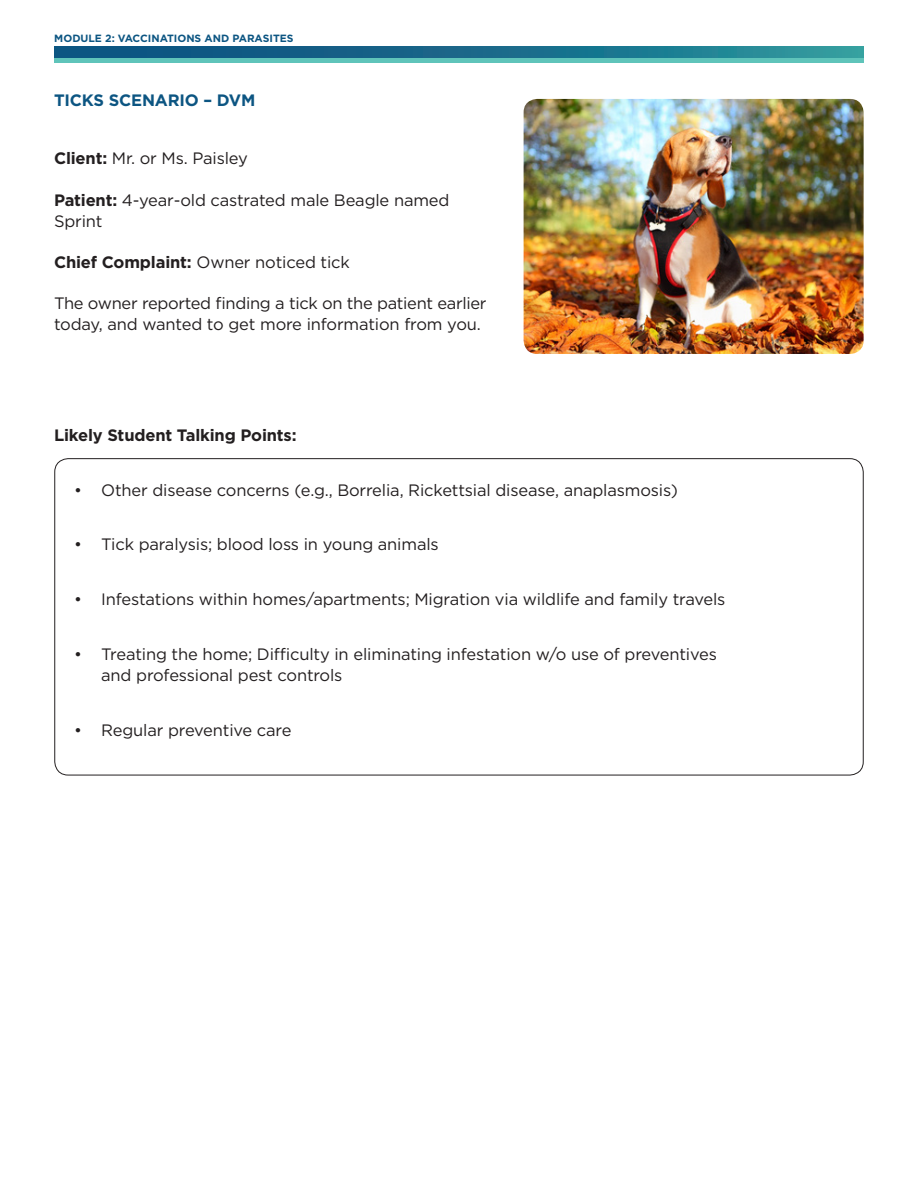
<style>
.page{position:relative;width:918px;height:1188px;background:#fff}
.page>*{position:absolute;margin:0;border:0;box-sizing:border-box;transform-origin:0 0}
.normal_body{font:16.5px/21px "Gotham";letter-spacing:-.01em;color:#231f20}
.normal_body-2{font:700 16.5px "Gotham";letter-spacing:-.01em;color:#231f20}
.normal_body-3{font:700 16.5px "Gotham";letter-spacing:-.01em;color:#0c5582}
.t1{font:700 10.5px "Gotham";color:#0c5582}
.s1{font-weight:700}
</style>
<div class="page">
<svg style="left:54px;top:46px;width:810px;height:13px;background:#1e748f"></svg>
<hr style="left:54px;top:59px;width:810px;height:4px;background:#5fc4ba">
<img style="left:524px;top:99px;width:340px;height:255px">
<p class="t1" style="left:54px;top:32px;width:86px">Module 2: Vaccin</p>
<p class="t1" style="left:160px;top:32px;width:16px">ations</p>
<p class="t1" style="left:205px;top:32px;width:89px">an d Parasites</p>
<p class="normal_body-3" style="left:54px;top:91px;width:203px">TICKS SCENARIO – DVM</p>
<p class="normal_body" style="left:54px;top:148px;width:195px"><span class="s1">Client:</span> Mr. or Ms. Paisley</p>
<p class="normal_body" style="left:54px;top:189px;width:397px"><span class="s1">Patient:</span> 4-year-old castrated male Beagle named<br>Sprint</p>
<p class="normal_body" style="left:54px;top:251px;width:297px"><span class="s1">Chief Complaint:</span> Owner noticed tick</p>
<p class="normal_body" style="left:54px;top:292px;width:434px">The owner reported finding a tick on the patient earlier today, and wanted to get more information from you.</p>
<p class="normal_body-2" style="left:54px;top:426px;width:244px">Likely Student Talking Points:</p>
<p class="normal_body" style="left:74px;top:479px;width:605px">• Other disease concerns (e.g., Borrelia, Rickettsial disease, anaplasmosis)</p>
<p class="normal_body" style="left:74px;top:534px;width:366px">• Tick paralysis; blood loss in young animals</p>
<p class="normal_body" style="left:74px;top:588px;width:653px">• Infestations within homes/apartments; Migration via wildlife and family travels</p>
<p class="normal_body" style="left:101px;top:643px;width:617px;text-indent:-27px">• Treating the home; Difficulty in eliminating infestation w/o use of preventives and professional pest controls</p>
<p class="normal_body" style="left:74px;top:719px;width:219px">• Regular preventive care</p>
</div>
